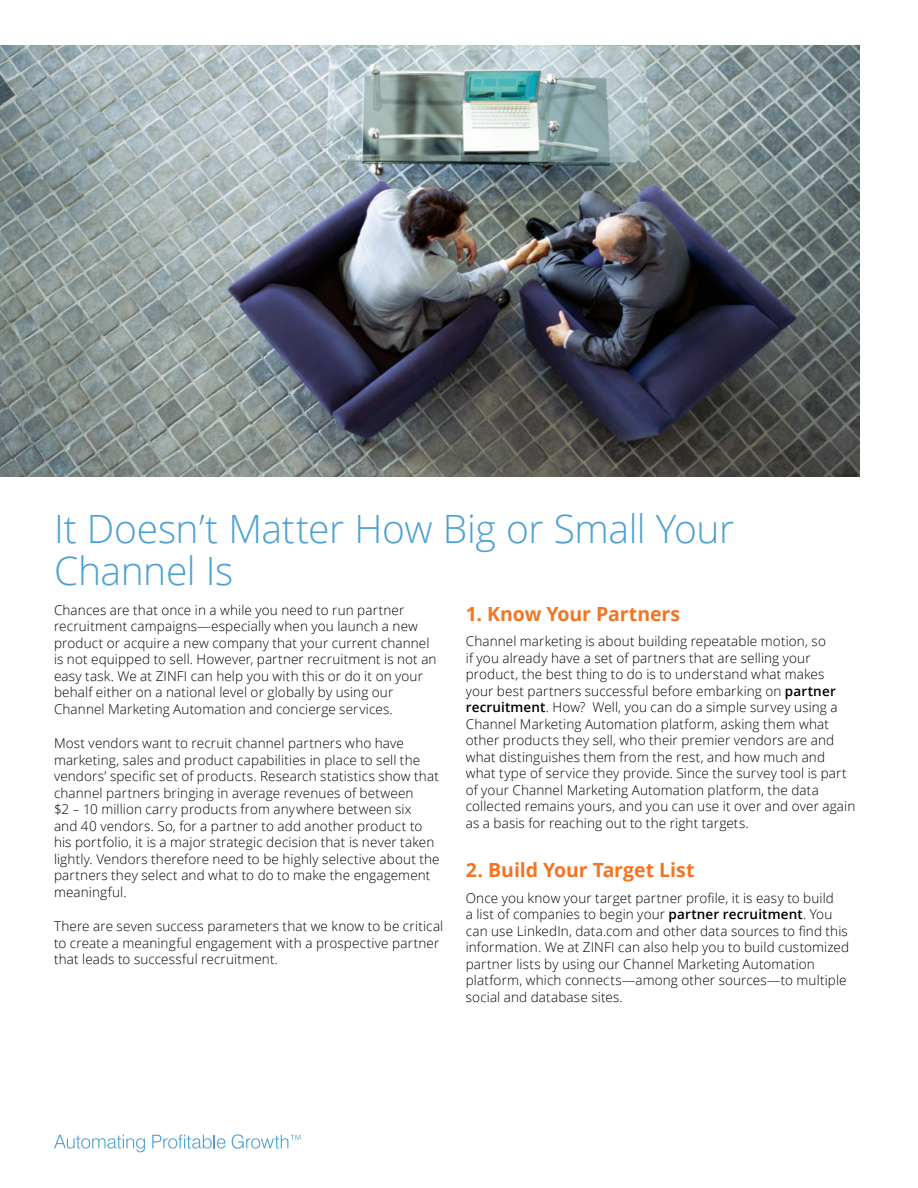
<style>
.page{position:relative;width:918px;height:1188px;background:#fff}
.page>*{position:absolute;margin:0;border:0;box-sizing:border-box;transform-origin:0 0}
.t1{font:300 39px/42px "Open Sans";letter-spacing:-.01em;color:#4ca1d2}
.t2{font:700 19.5px "Open Sans";letter-spacing:-.005em;color:#f47424}
.t3{font:300 13.5px/16.5px "Open Sans";letter-spacing:.01em;color:#000}
.s1{font-weight:600}
</style>
<div class="page">
<svg style="left:54px;top:1135px;width:91px;height:17px"></svg>
<svg style="left:152px;top:1135px;width:73px;height:14px"></svg>
<svg style="left:232px;top:1134px;width:68px;height:15px"></svg>
<img style="left:0;top:45px;width:859px;height:432px">
<h1 class="t1" style="left:54px;top:507px;width:682px">It Doesn’t Matter How Big or Small Your<br>Channel Is</h1>
<p class="t3" style="left:54px;top:601px;width:384px">Chances are that once in a while you need to run partner recruitment campaigns—especially when you launch a new product or acquire a new company that your current channel is not equipped to sell. However, partner recruitment is not an easy task. We at ZINFI can help you with this or do it on your behalf either on a national level or globally by using our Channel Marketing Automation and concierge services.</p>
<p class="t3" style="left:54px;top:735px;width:387px">Most vendors want to recruit channel partners who have marketing, sales and product capabilities in place to sell the vendors’ specific set of products. Research statistics show that channel partners bringing in average revenues of between<br>$2 – 10 million carry products from anywhere between six<br>and 40 vendors. So, for a partner to add another product to his portfolio, it is a major strategic decision that is never taken lightly. Vendors therefore need to be highly selective about the partners they select and what to do to make the engagement meaningful.</p>
<p class="t3" style="left:54px;top:918px;width:391px">There are seven success parameters that we know to be critical to create a meaningful engagement with a prospective partner that leads to successful recruitment.</p>
<h2 class="t2" style="left:466px;top:600px;width:216px">1. Know Your Partners</h2>
<p class="t3" style="left:466px;top:633px;width:391px">Channel marketing is about building repeatable motion, so<br>if you already have a set of partners that are selling your product, the best thing to do is to understand what makes your best partners successful before embarking on <span class="s1">partner recruitment</span>. How? Well, you can do a simple survey using a Channel Marketing Automation platform, asking them what other products they sell, who their premier vendors are and what distinguishes them from the rest, and how much and what type of service they provide. Since the survey tool is part of your Channel Marketing Automation platform, the data collected remains yours, and you can use it over and over again as a basis for reaching out to the right targets.</p>
<h2 class="t2" style="left:466px;top:856px;width:230px">2. Build Your Target List</h2>
<p class="t3" style="left:466px;top:889px;width:385px">Once you know your target partner profile, it is easy to build<br>a list of companies to begin your <span class="s1">partner recruitment</span>. You can use LinkedIn, data.com and other data sources to find this information. We at ZINFI can also help you to build customized partner lists by using our Channel Marketing Automation platform, which connects—among other sources—to multiple social and database sites.</p>
</div>
